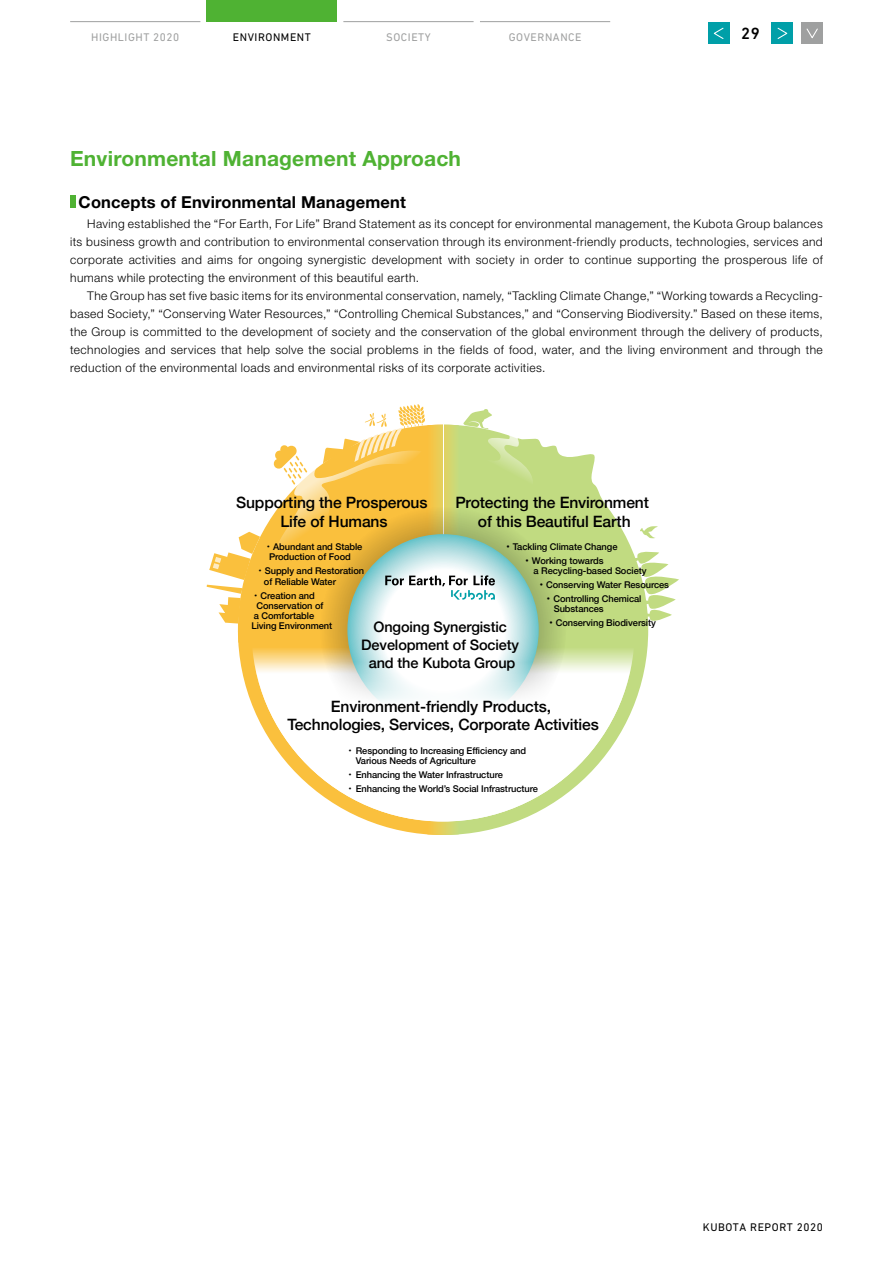
<style>
.page{position:relative;width:893px;height:1263px;background:#fff}
.page>*{position:absolute;margin:0;border:0;box-sizing:border-box;transform-origin:0 0}
.t1{font:700 21px "Helvetica Neue LT Std";letter-spacing:.01em;color:#4fb233}
.t2{font:700 16.5px "Helvetica Neue LT Std";letter-spacing:.01em;color:#000}
.t3{font:500 16.5px "DIN Next LT Pro";color:#000}
.t4{font:500 15.6px/18.6px "Helvetica Neue";letter-spacing:-.01em;color:#000;text-align:center}
.t5{font:500 14.55px/17.7px "Helvetica Neue";letter-spacing:-.01em;color:#000;text-align:center}
.t6{font:300 12px/18px "Helvetica Neue LT Std";letter-spacing:.035em;color:#000;text-align:justify}
.t7{font:11.25px "DIN Next LT Pro";letter-spacing:.05em;color:#9fa0a0}
.t8{font:11.25px "DIN Next LT Pro";letter-spacing:.05em;color:#000}
.t9{font:500 9.3px/10.2px "Helvetica Neue";letter-spacing:-.01em;color:#000}
.s1{font-family:"Koz Go Pr 6 N";font-weight:400}
.s2{font-family:"Hiragino UD Sans F Std W6";font-weight:400}
</style>
<div class="page">
<div style="left:70px;top:195px;width:5px;height:13px;background:#4fb233"></div>
<svg style="left:606px;top:505px;width:42px;height:197px;fill:#c1db81"></svg>
<svg style="left:238px;top:520px;width:32px;height:182px;fill:#fac03d"></svg>
<svg style="left:238px;top:631px;width:2px;height:11px"></svg>
<svg style="left:251px;top:643px;width:384px;height:112px"></svg>
<svg style="left:251px;top:438px;width:384px;height:383px"></svg>
<svg style="left:640px;top:526px;width:18px;height:12px"></svg>
<svg style="left:634px;top:550px;width:45px;height:73px"></svg>
<svg style="left:207px;top:532px;width:53px;height:92px"></svg>
<svg style="left:270px;top:404px;width:336px;height:431px"></svg>
<hr style="left:480px;top:21px;width:130px;height:1px;background:#9fa0a0">
<hr style="left:343px;top:21px;width:131px;height:1px;background:#9fa0a0">
<hr style="left:70px;top:21px;width:130px;height:1px;background:#9fa0a0">
<div style="left:708px;top:23px;width:21px;height:21px;background:#009fa8"></div>
<svg style="left:713px;top:27px;width:11px;height:12px"></svg>
<div style="left:772px;top:23px;width:21px;height:21px;background:#009fa8"></div>
<svg style="left:777px;top:27px;width:11px;height:12px"></svg>
<div style="left:801px;top:23px;width:22px;height:21px;background:#9fa0a0"></div>
<svg style="left:806px;top:28px;width:12px;height:10px"></svg>
<div style="left:207px;top:0;width:130px;height:22px;background:#4fb233"></div>
<p class="t7" style="left:91px;top:30px;width:90px">HIGHLIGHT 2020</p>
<p class="t8" style="left:233px;top:30px;width:80px">ENVIRONMENT</p>
<p class="t7" style="left:386px;top:30px;width:46px">SOCIETY</p>
<p class="t7" style="left:509px;top:30px;width:74px">GOVERNANCE</p>
<h2 class="t3" style="left:741px;top:24px;width:20px">29</h2>
<h1 class="t1" style="left:70px;top:145px;width:392px">Environmental Management Approach</h1>
<h2 class="t2" style="left:79px;top:192px;width:329px">Concepts of Environmental Management</h2>
<p class="t6" style="left:70px;top:214px;width:754px;text-indent:17px">Having established the “For Earth, For Life” Brand Statement as its concept for environmental management, the Kubota Group balances its business growth and contribution to environmental conservation through its environment-friendly products, technologies, services and corporate activities and aims for ongoing synergistic development with society in order to continue supporting the prosperous life of humans while protecting the environment of this beautiful earth.</p>
<p class="t6" style="left:70px;top:286px;width:754px;text-indent:17px">The Group has set five basic items for its environmental conservation, namely, “Tackling Climate Change,” “Working towards a Recycling&shy;based Society,” “Conserving Water Resources,” “Controlling Chemical Substances,” and “Conserving Biodiversity.” Based on these items, the Group is committed to the development of society and the conservation of the global environment through the delivery of products, technologies and services that help solve the social problems in the fields of food, water, and the living environment and through the reduction of the environmental loads and environmental risks of its corporate activities.</p>
<h3 class="t4" style="left:236px;top:492px;width:193px">Supporting the Prosperous<br>Life of Humans</h3>
<h3 class="t4" style="left:455px;top:492px;width:195px">Protecting the Environment of this Beautiful Earth</h3>
<p class="t9" style="left:269px;top:541px;width:95px;text-indent:-5px"><span class="s1">・</span> Abundant and Stable<br>Production of Food</p>
<p class="t9" style="left:264px;top:565px;width:102px;text-indent:-9px"><span class="s1">・</span> Supply and Restoration of Reliable Water</p>
<p class="t9" style="left:251px;top:589px;width:65px"><span class="s1">・</span> Creation and</p>
<p class="t9" style="left:256px;top:600px;width:69px">Conservation of</p>
<p class="t9" style="left:254px;top:610px;width:62px">a Comfortable</p>
<p class="t9" style="left:251px;top:620px;width:82px">Living Environment</p>
<p class="t9" style="left:503px;top:539px;width:116px;line-height:14px;text-align:center"><span class="s2">・</span> Tackling Climate Change<span class="s2">・</span> Working towards</p>
<p class="t9" style="left:534px;top:565px;width:114px">a Recycling-based Society</p>
<p class="t9" style="left:537px;top:579px;width:134px"><span class="s2">・</span> Conserving Water Resources</p>
<p class="t9" style="left:544px;top:593px;width:99px"><span class="s2">・</span> Controlling Chemical</p>
<p class="t9" style="left:546px;top:601px;width:111px;line-height:14px;text-indent:7px">Substances<br><span class="s2">・</span> Conserving Biodiversity</p>
<p class="t5" style="left:361px;top:617px;width:159px">Ongoing Synergistic<br>Development of Society and the Kubota Group</p>
<h3 class="t4" style="left:287px;top:696px;width:313px">Environment-friendly Products,<br>Technologies, Services, Corporate Activities</h3>
<p class="t9" style="left:356px;top:744px;width:172px;text-indent:-10px"><span class="s1">・</span> Responding to Increasing Efficiency and<br>Various Needs of Agriculture</p>
<p class="t9" style="left:346px;top:767px;width:194px;line-height:14px"><span class="s1">・</span> Enhancing the Water Infrastructure<br><span class="s1">・</span> Enhancing the World’s Social Infrastructure</p>
<p class="t8" style="left:703px;top:1221px;width:121px">KUBOTA REPORT 2020</p>
</div>
